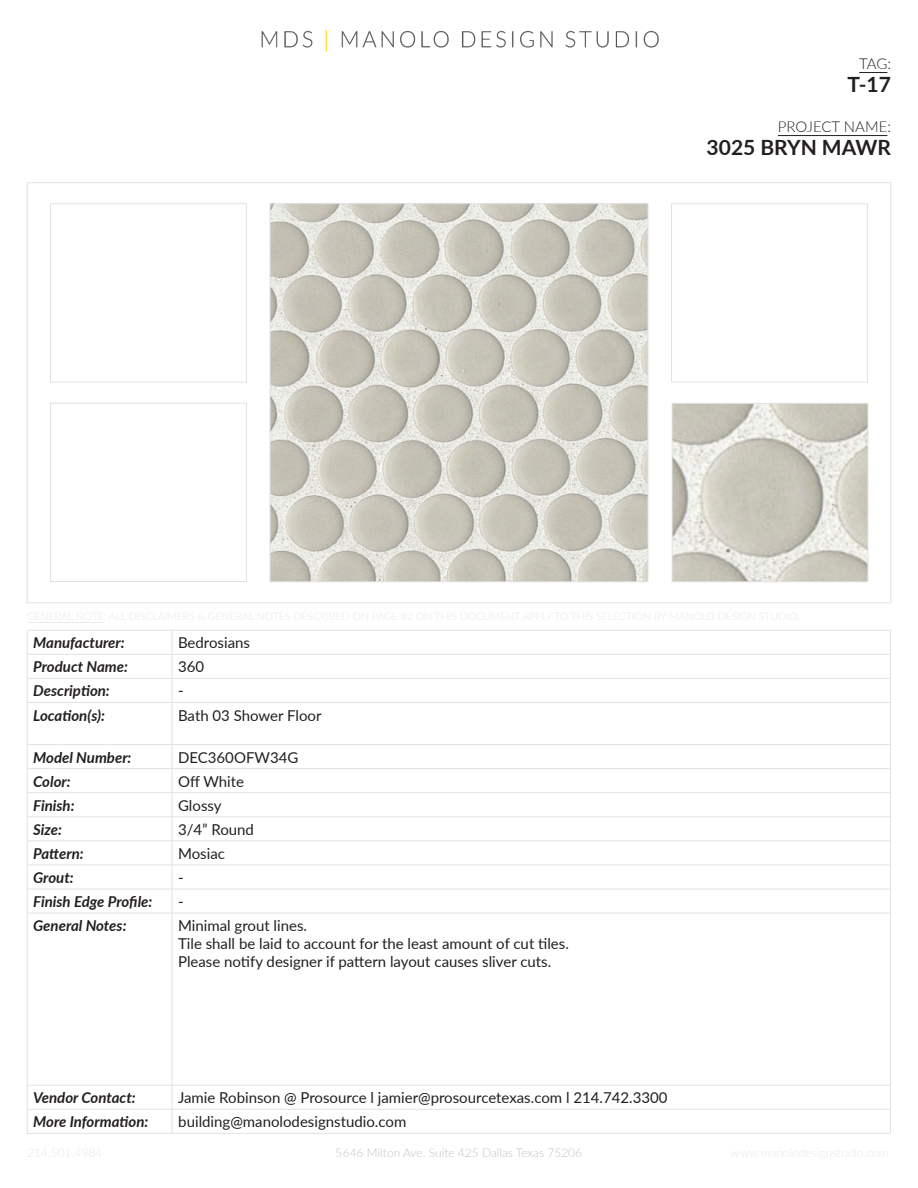
<style>
.page{position:relative;width:918px;height:1188px;background:#fff}
.page>*{position:absolute;margin:0;border:0;box-sizing:border-box;transform-origin:0 0}
.t1{font:700 21px "Lato";color:#231f20}
.t2{font:15px/24px "Lato";color:#231f20}
.t3{font:italic 700 15px/24px "Lato";color:#231f20}
.t4{font:300 15px "Lato";color:#231f20}
.t5{font:300 12px "Lato";color:#b0b1b5}
</style>
<div class="page">
<img style="left:261px;top:30px;width:398px;height:22px">
<svg style="left:859px;top:72px;width:28px;height:1px"></svg>
<hr style="left:778px;top:135px;width:109px;height:1px;background:#231f20">
<hr style="left:27px;top:630px;width:145px;height:1px;background:#e1e2e4">
<hr style="left:27px;top:654px;width:145px;height:1px;background:#e1e2e4">
<hr style="left:27px;top:678px;width:145px;height:1px;background:#e1e2e4">
<svg style="left:27px;top:631px;width:1px;height:71px"></svg>
<hr style="left:27px;top:702px;width:145px;height:1px;background:#e1e2e4">
<hr style="left:27px;top:703px;width:1px;height:41px;background:#e1e2e4">
<hr style="left:27px;top:744px;width:145px;height:1px;background:#e1e2e4">
<hr style="left:27px;top:768px;width:145px;height:1px;background:#e1e2e4">
<hr style="left:27px;top:792px;width:145px;height:1px;background:#e1e2e4">
<hr style="left:27px;top:817px;width:145px;height:1px;background:#e1e2e4">
<hr style="left:27px;top:841px;width:145px;height:1px;background:#e1e2e4">
<hr style="left:27px;top:865px;width:145px;height:1px;background:#e1e2e4">
<hr style="left:27px;top:889px;width:145px;height:1px;background:#e1e2e4">
<svg style="left:27px;top:745px;width:1px;height:168px"></svg>
<hr style="left:27px;top:913px;width:145px;height:1px;background:#e1e2e4">
<hr style="left:27px;top:913px;width:1px;height:172px;background:#e1e2e4">
<hr style="left:27px;top:1085px;width:145px;height:1px;background:#e1e2e4">
<hr style="left:27px;top:1109px;width:145px;height:1px;background:#e1e2e4">
<svg style="left:27px;top:1086px;width:1px;height:47px"></svg>
<hr style="left:27px;top:1133px;width:145px;height:1px;background:#e1e2e4">
<hr style="left:27px;top:622px;width:77px;height:1px;background:#b0b1b5">
<img style="left:272px;top:206px;width:374px;height:374px">
<div style="left:270px;top:204px;width:378px;height:378px;border:1px solid #e1e2e4"></div>
<div style="left:671px;top:204px;width:197px;height:178px;border:1px solid #e1e2e4"></div>
<div style="left:50px;top:204px;width:197px;height:178px;border:1px solid #e1e2e4"></div>
<div style="left:50px;top:403px;width:197px;height:179px;border:1px solid #e1e2e4"></div>
<hr style="left:172px;top:630px;width:719px;height:1px;background:#e1e2e4">
<hr style="left:172px;top:654px;width:719px;height:1px;background:#e1e2e4">
<hr style="left:172px;top:678px;width:719px;height:1px;background:#e1e2e4">
<svg style="left:172px;top:631px;width:1px;height:71px"></svg>
<svg style="left:890px;top:631px;width:1px;height:71px"></svg>
<hr style="left:172px;top:702px;width:719px;height:1px;background:#e1e2e4">
<hr style="left:172px;top:703px;width:1px;height:41px;background:#e1e2e4">
<hr style="left:890px;top:703px;width:1px;height:41px;background:#e1e2e4">
<hr style="left:172px;top:744px;width:719px;height:1px;background:#e1e2e4">
<hr style="left:172px;top:768px;width:719px;height:1px;background:#e1e2e4">
<hr style="left:172px;top:792px;width:719px;height:1px;background:#e1e2e4">
<hr style="left:172px;top:817px;width:719px;height:1px;background:#e1e2e4">
<hr style="left:172px;top:841px;width:719px;height:1px;background:#e1e2e4">
<hr style="left:172px;top:865px;width:719px;height:1px;background:#e1e2e4">
<hr style="left:172px;top:889px;width:719px;height:1px;background:#e1e2e4">
<svg style="left:172px;top:745px;width:1px;height:168px"></svg>
<svg style="left:890px;top:745px;width:1px;height:168px"></svg>
<hr style="left:172px;top:913px;width:719px;height:1px;background:#e1e2e4">
<hr style="left:172px;top:913px;width:1px;height:172px;background:#e1e2e4">
<hr style="left:890px;top:913px;width:1px;height:172px;background:#e1e2e4">
<hr style="left:172px;top:1085px;width:719px;height:1px;background:#e1e2e4">
<hr style="left:172px;top:1109px;width:719px;height:1px;background:#e1e2e4">
<svg style="left:172px;top:1086px;width:1px;height:47px"></svg>
<svg style="left:890px;top:1086px;width:1px;height:47px"></svg>
<hr style="left:172px;top:1133px;width:719px;height:1px;background:#e1e2e4">
<img style="left:674px;top:405px;width:192px;height:175px">
<div style="left:672px;top:403px;width:196px;height:179px;border:1px solid #e1e2e4"></div>
<p class="t4" style="left:859px;top:53px;width:33px">TAG:</p>
<h1 class="t1" style="left:847px;top:69px;width:45px">T-17</h1>
<p class="t4" style="left:778px;top:116px;width:115px">PROJECT NAME:</p>
<h1 class="t1" style="left:707px;top:132px;width:186px">3025 BRYN MAWR</h1>
<p class="t3" style="left:33px;top:630px;width:96px">Manufacturer:<br>Product Name:<br>Description:<br>Location(s):</p>
<p class="t3" style="left:33px;top:745px;width:121px">Model Number:<br>Color:<br>Finish:<br>Size:<br>Pattern:<br>Grout:<br>Finish Edge Profile:<br>General Notes:</p>
<p class="t2" style="left:178px;top:630px;width:145px">Bedrosians<br>360<br>-<br>Bath 03 Shower Floor</p>
<p class="t2" style="left:178px;top:745px;width:131px">DEC360OFW34G<br>Off White<br>Glossy<br>3/4” Round<br>Mosiac<br>-<br>-<br>Minimal grout lines.</p>
<p class="t2" style="left:178px;top:934px;width:392px;line-height:18px">Tile shall be laid to account for the least amount of cut tiles.<br>Please notify designer if pattern layout causes sliver cuts.</p>
<p class="t3" style="left:33px;top:1085px;width:117px">Vendor Contact:<br>More Information:</p>
<p class="t2" style="left:178px;top:1085px;width:491px">Jamie Robinson @ Prosource l jamier@prosourcetexas.com l 214.742.3300</p>
<p class="t2" style="left:178px;top:1109px;width:230px">building@manolodesignstudio.com</p>
<p class="t5" style="left:336px;top:1145px;width:248px">5646 Milton Ave. Suite 425 Dallas Texas 75206</p>
</div>
